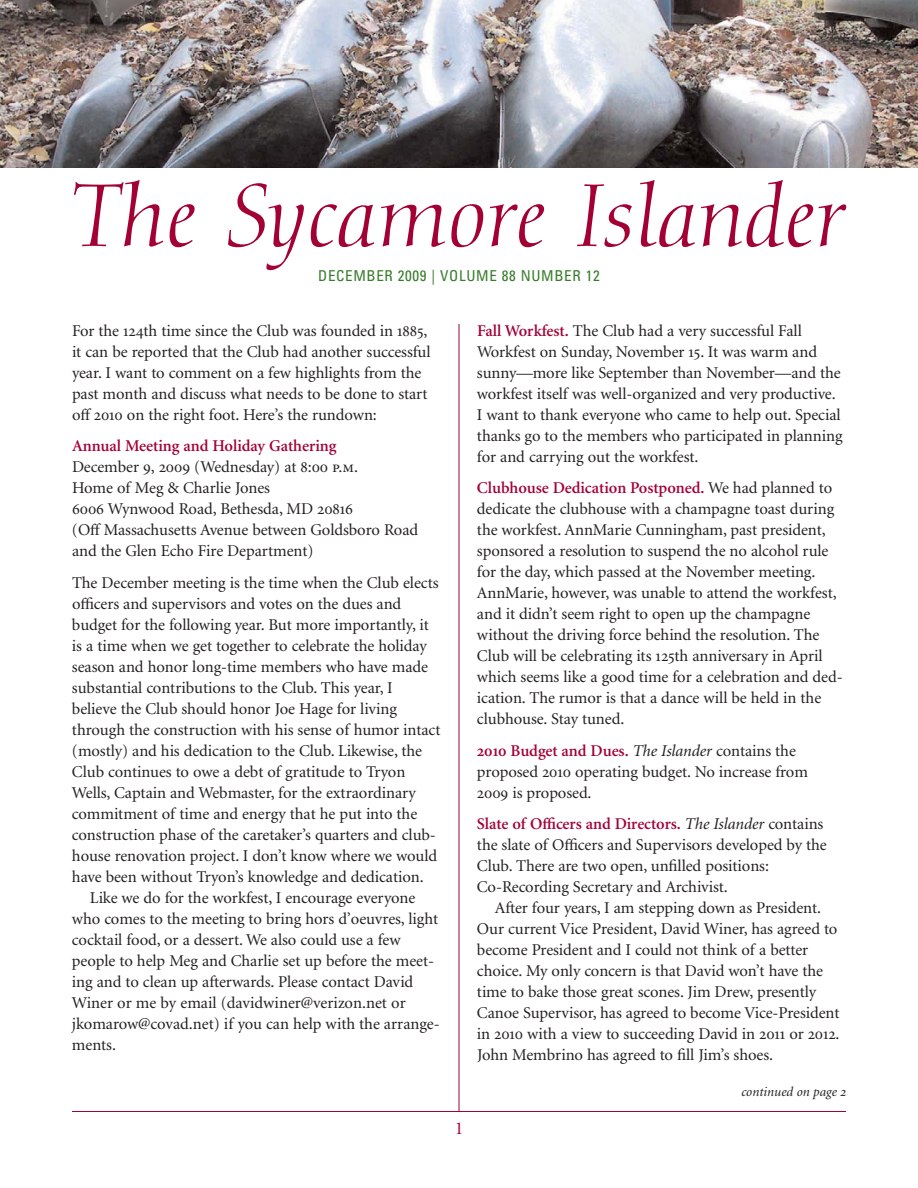
<style>
.page{position:relative;width:918px;height:1188px;background:#fff}
.page>*{position:absolute;margin:0;border:0;box-sizing:border-box;transform-origin:0 0}
.t1{font:italic 87px "Diotima";color:#a30134}
.t2{font:18px "Minion";color:#a30134}
.t3{font:16.5px/21px "Minion";letter-spacing:-.005em;color:#231f20}
.t4{font:condensed 15px "Univers";letter-spacing:.045em;color:#387c2b}
.t5{font:italic 13.5px "Minion";color:#231f20}
.s1{font-family:"Minion Exp"}
.s2{font-weight:600;color:#a30134}
.s3{font-family:"Minion Exp";font-weight:600;color:#a30134}
.s4{font-style:italic}
</style>
<div class="page">
<hr style="left:459px;top:324px;width:1px;height:788px;background:#a30134">
<hr style="left:72px;top:1111px;width:774px;height:1px;background:#a30134">
<img style="left:0;top:0;width:918px;height:167px">
<h1 class="t1" style="left:72px;top:180px;width:775px">The Sycamore Islander</h1>
<p class="t4" style="left:318px;top:270px;width:283px">DECEMBER 2009 | VOLUME 88 NUMBER 12</p>
<p class="t3" style="left:72px;top:321px;width:360px">For the <span class="s1">124</span>th time since the Club was founded in <span class="s1">1885</span>, it can be reported that the Club had another successful year. I want to comment on a few highlights from the past month and discuss what needs to be done to start o<span class="s1">ff 2010</span> on the right foot. Here’s the rundown:</p>
<p class="t3" style="left:72px;top:437px;width:348px"><span class="s2">Annual Meeting and Holiday Gathering<br></span>December <span class="s1">9, 2009</span> (Wednesday) at <span class="s1">8:00 p.m</span>.<br>Home of Meg &amp; Charlie Jones<br><span class="s1">6006</span> Wynwood Road, Bethesda, MD <span class="s1">20816<br></span>(O<span class="s1">ff</span> Massachusetts Avenue between Goldsboro Road and the Glen Echo Fire Department)</p>
<p class="t3" style="left:72px;top:573px;width:368px">The December meeting is the time when the Club elects</p>
<p class="t3" style="left:72px;top:594px;width:331px">o<span class="s1">ffi</span>cers and supervisors and votes on the dues and</p>
<p class="t3" style="left:72px;top:615px;width:358px">budget for the following year. But more importantly, it</p>
<p class="t3" style="left:72px;top:636px;width:356px">is a time when we get together to celebrate the holiday</p>
<p class="t3" style="left:72px;top:657px;width:358px">season and honor long-time members who have made</p>
<p class="t3" style="left:72px;top:678px;width:322px">substantial contributions to the Club. This year, I</p>
<p class="t3" style="left:72px;top:699px;width:326px">believe the Club should honor Joe Hage for living</p>
<p class="t3" style="left:72px;top:720px;width:370px">through the construction with his sense of humor intact</p>
<p class="t3" style="left:72px;top:741px;width:352px">(mostly) and his dedication to the Club. Likewise, the</p>
<p class="t3" style="left:72px;top:762px;width:335px">Club continues to owe a debt of gratitude to Tryon</p>
<p class="t3" style="left:72px;top:783px;width:345px">Wells, Captain and Webmaster, for the extraordinary</p>
<p class="t3" style="left:72px;top:804px;width:347px">commitment of time and energy that he put into the</p>
<p class="t3" style="left:72px;top:825px;width:365px">construction phase of the caretaker’s quarters and club-</p>
<p class="t3" style="left:72px;top:846px;width:367px">house renovation project. I don’t know where we would</p>
<p class="t3" style="left:72px;top:867px;width:353px">have been without Tryon’s knowledge and dedication.</p>
<p class="t3" style="left:90px;top:888px;width:327px">Like we do for the workfest, I encourage everyone</p>
<p class="t3" style="left:72px;top:909px;width:368px">who comes to the meeting to bring hors d’oeuvres, light</p>
<p class="t3" style="left:72px;top:930px;width:330px">cocktail food, or a dessert. We also could use a few</p>
<p class="t3" style="left:72px;top:951px;width:364px">people to help Meg and Charlie set up before the meet-</p>
<p class="t3" style="left:72px;top:972px;width:343px">ing and to clean up afterwards. Please contact David</p>
<p class="t3" style="left:72px;top:993px;width:335px">Winer or me by email (davidwiner@verizon.net or</p>
<p class="t3" style="left:72px;top:1014px;width:369px">jkomarow@covad.net) if you can help with the arrange-</p>
<p class="t3" style="left:72px;top:1035px;width:46px">ments.</p>
<p class="t2" style="left:455px;top:1121px;width:10px">1</p>
<p class="t3" style="left:477px;top:321px;width:367px"><span class="s2">Fall Workfest.</span> The Club had a very successful Fall Workfest on Sunday, November <span class="s1">15</span>. It was warm and sunny—more like September than November—and the workfest itself was well-organized and very productive.<br>I want to thank everyone who came to help out. Special thanks go to the members who participated in planning for and carrying out the workfest.</p>
<p class="t3" style="left:477px;top:479px;width:367px"><span class="s2">Clubhouse Dedication Postponed.</span> We had planned to dedicate the clubhouse with a champagne toast during the workfest. AnnMarie Cunningham, past president, sponsored a resolution to suspend the no alcohol rule for the day, which passed at the November meeting.<br>AnnMarie, however, was unable to attend the workfest, and it didn’t seem right to open up the champagne without the driving force behind the resolution. The Club will be celebrating its <span class="s1">125</span>th anniversary in April which seems like a good time for a celebration and ded&shy;ication. The rumor is that a dance will be held in the clubhouse. Stay tuned.</p>
<p class="t3" style="left:477px;top:741px;width:332px"><span class="s3">2010</span> <span class="s2">Budget and Dues.</span> <span class="s4">The Islander</span> contains the proposed <span class="s1">2010</span> operating budget. No increase from<br><span class="s1">2009</span> is proposed.</p>
<p class="t3" style="left:477px;top:815px;width:351px"><span class="s2">Slate of O</span><span class="s3">ffi</span><span class="s2">cers and Directors.</span> <span class="s4">The Islander</span> contains the slate of O<span class="s1">ffi</span>cers and Supervisors developed by the Club. There are two open, un<span class="s1">fi</span>lled positions:<br>Co-Recording Secretary and Archivist.</p>
<p class="t3" style="left:477px;top:899px;width:364px;text-indent:18px">After four years, I am stepping down as President.<br>Our current Vice President, David Winer, has agreed to become President and I could not think of a better choice. My only concern is that David won’t have the time to bake those great scones. Jim Drew, presently Canoe Supervisor, has agreed to become Vice-President in <span class="s1">2010</span> with a view to succeeding David in <span class="s1">2011</span> or <span class="s1">2012</span>.<br>John Membrino has agreed to <span class="s1">fi</span>ll Jim’s shoes.</p>
<p class="t5" style="left:741px;top:1086px;width:106px">continued on page <span class="s1">2</span></p>
</div>
